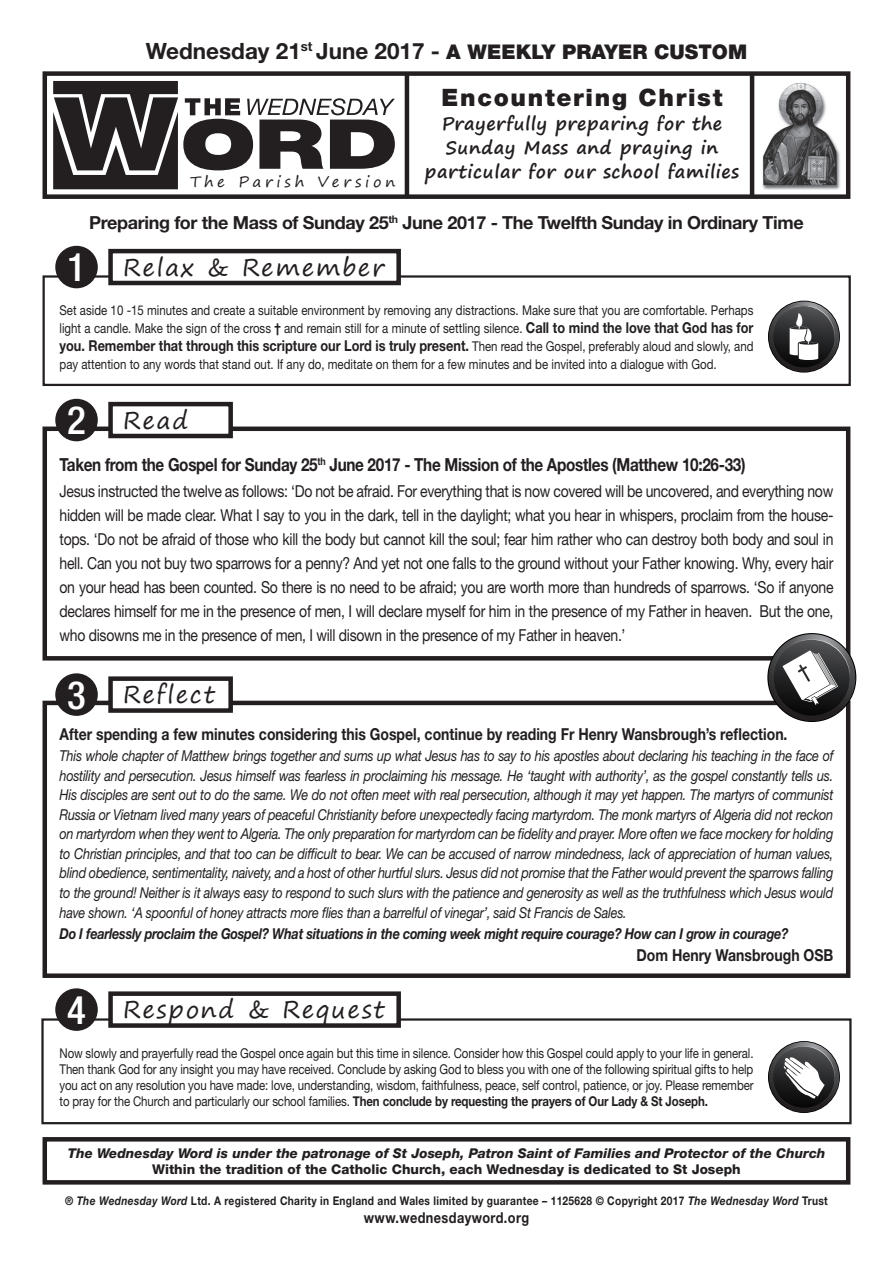
<style>
.page{position:relative;width:893px;height:1263px;background:#fff}
.page>*{position:absolute;margin:0;border:0;box-sizing:border-box;transform-origin:0 0}
.t1{font:24px "Segoe Print";letter-spacing:.07em;color:#231f20}
.t2{font:900 24px "Helvetica Neue LT Std";letter-spacing:.07em;color:#231f20}
.t3{font:700 22.5px "Helvetica Neue LT Std";color:#231f20}
.t4{font:700 18px "Helvetica Neue LT Std";letter-spacing:-.02em;color:#231f20;scale:.85 1}
.t5{font:700 18px/24px "Segoe Print";letter-spacing:.03em;color:#231f20;text-align:center}
.t6{font:700 18px "Helvetica Neue LT Std";letter-spacing:-.02em;color:#231f20}
.t7{font:16.5px/24px "Helvetica Neue LT Std";letter-spacing:-.02em;color:#231f20;text-align:justify;scale:.85 1}
.t8{font:700 16.5px "Helvetica Neue LT Std";color:#231f20;scale:.85 1}
.t9{font:italic 15px/19.5px "Helvetica Neue LT Std";letter-spacing:-.02em;color:#231f20;text-align:justify;scale:.85 1}
.t10{font:700 15px "Helvetica Neue LT Std";color:#231f20;scale:.85 1}
.t11{font:italic 700 15px "Helvetica Neue LT Std";letter-spacing:-.02em;color:#231f20;scale:.85 1}
.t12{font:700 15px "Helvetica Neue LT Std";letter-spacing:.03em;color:#231f20;scale:.85 1}
.t13{font:15px "Segoe Print";letter-spacing:.25em;color:#231f20}
.t14{font:13.5px/16.2px "Helvetica Neue LT Std";color:#231f20;text-align:justify;scale:.85 1}
.t15{font:italic 800 13.5px "Helvetica Neue LT Std";color:#231f20}
.t16{font:800 13.5px "Helvetica Neue LT Std";color:#231f20}
.t17{font:700 12px "Helvetica Neue LT Std";letter-spacing:.03em;color:#231f20;scale:.85 1}
.s1{font-weight:900;font-size:20.25px}
.s2{font-family:"Helvetica Neue LT Std";font-weight:500;font-stretch:condensed;font-size:39px;color:#fff}
.s3{font-weight:700}
.s4{font-weight:700;font-size:15px}
.s5{font-weight:400;font-size:13.5px}
.s6{font-style:italic}
</style>
<div class="page">
<div style="left:43px;top:1137px;width:807px;height:47px;border:4px solid #231f20"></div>
<div style="left:41px;top:1018px;width:811px;height:106px;border:2px solid #231f20"></div>
<div style="left:111px;top:994px;width:288px;height:31px;background:#fff"></div>
<div style="left:108px;top:991px;width:293px;height:37px;border:4px solid #231f20"></div>
<div style="left:55px;top:988px;width:43px;height:43px;background:#231f20;border-radius:50%"></div>
<div style="left:43px;top:701px;width:807px;height:277px;border:4px solid #231f20"></div>
<div style="left:111px;top:679px;width:120px;height:31px;background:#fff"></div>
<div style="left:108px;top:676px;width:125px;height:37px;border:4px solid #231f20"></div>
<div style="left:55px;top:673px;width:43px;height:43px;background:#231f20;border-radius:50%"></div>
<div style="left:43px;top:426px;width:807px;height:235px;border:4px solid #231f20"></div>
<div style="left:111px;top:404px;width:120px;height:32px;background:#fff"></div>
<div style="left:108px;top:402px;width:125px;height:36px;border:4px solid #231f20"></div>
<div style="left:55px;top:399px;width:43px;height:42px;background:#231f20;border-radius:50%"></div>
<div style="left:43px;top:275px;width:808px;height:111px;border:2px solid #231f20"></div>
<div style="left:111px;top:251px;width:288px;height:32px;background:#fff"></div>
<div style="left:108px;top:249px;width:293px;height:36px;border:4px solid #231f20"></div>
<div style="left:55px;top:246px;width:43px;height:42px;background:#231f20;border-radius:50%"></div>
<img style="left:762px;top:82px;width:78px;height:108px">
<div style="left:43px;top:71px;width:807px;height:128px;border:4px solid #231f20"></div>
<hr style="left:405px;top:74px;width:4px;height:123px;background:#231f20">
<hr style="left:750px;top:74px;width:4px;height:123px;background:#231f20">
<svg style="left:53px;top:81px;width:342px;height:108px"></svg>
<svg style="left:769px;top:301px;width:70px;height:71px"></svg>
<svg style="left:773px;top:306px;width:66px;height:66px"></svg>
<svg style="left:769px;top:1042px;width:70px;height:70px"></svg>
<svg style="left:773px;top:1046px;width:66px;height:66px"></svg>
<svg style="left:768px;top:634px;width:87px;height:87px"></svg>
<svg style="left:773px;top:639px;width:82px;height:82px"></svg>
<h2 class="t3" style="left:146px;top:37px;width:603px">Wednesday 21<sup>st</sup> June 2017 - <span class="s1">A WEEKLY PRAYER CUSTOM</span></h2>
<p class="t13" style="left:190px;top:168px;width:207px">The Parish Version</p>
<h1 class="t2" style="left:442px;top:83px;width:282px">Encountering Christ</h1>
<p class="t5" style="left:425px;top:111px;width:316px">Prayerfully preparing for the<br>Sunday Mass and praying in particular for our school families</p>
<p class="t6" style="left:89px;top:211px;width:716px">Preparing for the Mass of Sunday 25<sup>th</sup> June 2017 - The Twelfth Sunday in Ordinary Time</p>
<h1 class="t1" style="left:67px;top:246px;width:319px"><span class="s2">1</span> Relax &amp; Remember</h1>
<p class="t14" style="left:60px;top:301px;width:818px;line-height:18px">Set aside 10 -15 minutes and create a suitable environment by removing any distractions. Make sure that you are comfortable. Perhaps light a candle. Make the sign of the cross <span class="s3">†</span> and remain still for a minute of settling silence. <span class="s4">Call to mind the love that God has for</span></p>
<p class="t10" style="left:60px;top:336px;width:818px">you. Remember that through this scripture our Lord is truly present. <span class="s5">Then read the Gospel, preferably aloud and slowly, and</span></p>
<p class="t14" style="left:60px;top:356px;width:775px">pay attention to any words that stand out. If any do, meditate on them for a few minutes and be invited into a dialogue with God.</p>
<h1 class="t1" style="left:67px;top:399px;width:123px"><span class="s2">2</span> Read</h1>
<p class="t4" style="left:60px;top:454px;width:809px">Taken from the Gospel for Sunday 25<sup>th</sup> June 2017 - The Mission of the Apostles (Matthew 10:26-33)</p>
<p class="t7" style="left:60px;top:479px;width:912px">Jesus instructed the twelve as follows: ‘Do not be afraid. For everything that is now covered will be uncovered, and everything now hidden will be made clear. What I say to you in the dark, tell in the daylight; what you hear in whispers, proclaim from the house&shy;tops. ‘Do not be afraid of those who kill the body but cannot kill the soul; fear him rather who can destroy both body and soul in hell. Can you not buy two sparrows for a penny? And yet not one falls to the ground without your Father knowing. Why, every hair on your head has been counted. So there is no need to be afraid; you are worth more than hundreds of sparrows. ‘So if anyone declares himself for me in the presence of men, I will declare myself for him in the presence of my Father in heaven. But the one, who disowns me in the presence of men, I will disown in the presence of my Father in heaven.’</p>
<h1 class="t1" style="left:67px;top:673px;width:149px"><span class="s2">3</span> Reflect</h1>
<p class="t8" style="left:60px;top:724px;width:858px">After spending a few minutes considering this Gospel, continue by reading Fr Henry Wansbrough’s reflection.</p>
<p class="t9" style="left:60px;top:746px;width:912px">This whole chapter of Matthew brings together and sums up what Jesus has to say to his apostles about declaring his teaching in the face of hostility and persecution. Jesus himself was fearless in proclaiming his message. He ‘taught with authority’, as the gospel constantly tells us.<br>His disciples are sent out to do the same. We do not often meet with real persecution, although it may yet happen. The martyrs of communist Russia or Vietnam lived many years of peaceful Christianity before unexpectedly facing martyrdom. The monk martyrs of Algeria did not reckon on martyrdom when they went to Algeria. The only preparation for martyrdom can be fidelity and prayer. More often we face mockery for holding to Christian principles, and that too can be difficult to bear. We can be accused of narrow mindedness, lack of appreciation of human values, blind obedience, sentimentality, naivety, and a host of other hurtful slurs. Jesus did not promise that the Father would prevent the sparrows falling to the ground! Neither is it always easy to respond to such slurs with the patience and generosity as well as the truthfulness which Jesus would have shown. ‘A spoonful of honey attracts more flies than a barrelful of vinegar’, said St Francis de Sales.</p>
<p class="t11" style="left:60px;top:924px;width:859px">Do I fearlessly proclaim the Gospel? What situations in the coming week might require courage? How can I grow in courage?</p>
<p class="t8" style="left:636px;top:945px;width:233px">Dom Henry Wansbrough OSB</p>
<h1 class="t1" style="left:67px;top:988px;width:319px"><span class="s2">4</span> Respond &amp; Request</h1>
<p class="t14" style="left:60px;top:1044px;width:818px">Now slowly and prayerfully read the Gospel once again but this time in silence. Consider how this Gospel could apply to your life in general.<br>Then thank God for any insight you may have received. Conclude by asking God to bless you with one of the following spiritual gifts to help you act on any resolution you have made: love, understanding, wisdom, faithfulness, peace, self control, patience, or joy. Please remember to pray for the Church and particularly our school families. <span class="s3">Then conclude by requesting the prayers of Our Lady &amp; St Joseph.</span></p>
<p class="t15" style="left:68px;top:1145px;width:759px">The Wednesday Word is under the patronage of St Joseph, Patron Saint of Families and Protector of the Church</p>
<p class="t16" style="left:152px;top:1161px;width:590px">Within the tradition of the Catholic Church, each Wednesday is dedicated to St Joseph</p>
<p class="t17" style="left:65px;top:1193px;width:899px">® <span class="s6">The Wednesday Word</span> Ltd. A registered Charity in England and Wales limited by guarantee – 1125628 © Copyright 2017 <span class="s6">The Wednesday Word</span> Trust</p>
<p class="t12" style="left:364px;top:1208px;width:196px">www.wednesdayword.org</p>
</div>
